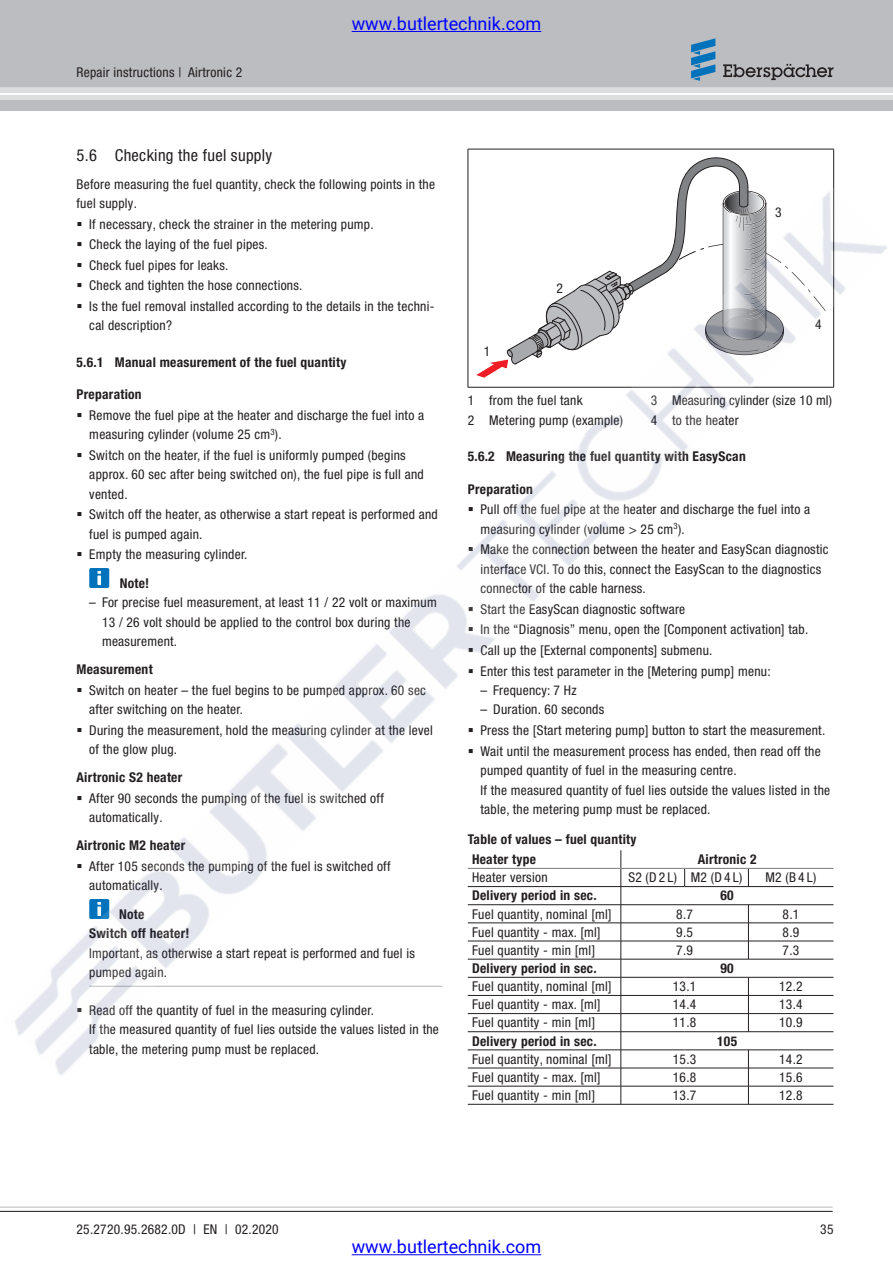
<style>
.page{position:relative;width:893px;height:1263px;background:#fff}
.page>*{position:absolute;margin:0;border:0;box-sizing:border-box;transform-origin:0 0}
.t1{font:18px "Roboto";color:#00f}
.t2{font:condensed 16.5px "Helvetica Neue LTW1 G";letter-spacing:.02em;color:#231f20}
.t3{font:condensed 13.5px/20px "Helvetica Neue LTW1 G";letter-spacing:.02em;color:#231f20}
.t4{font:700 condensed 13.5px/19.5px "Helvetica Neue LTW1 G";letter-spacing:.02em;color:#231f20}
</style>
<div class="page">
<hr style="left:833px;top:149px;width:1px;height:238px;background:#231f20">
<hr style="left:468px;top:149px;width:183px;height:1px;background:#231f20">
<hr style="left:468px;top:149px;width:1px;height:238px;background:#231f20">
<hr style="left:651px;top:149px;width:183px;height:1px;background:#231f20">
<svg style="left:475px;top:148px;width:350px;height:39px"></svg>
<hr style="left:468px;top:1086px;width:217px;height:1px;background:#231f20">
<svg style="left:620px;top:1076px;width:1px;height:28px"></svg>
<hr style="left:685px;top:1086px;width:148px;height:1px;background:#231f20">
<svg style="left:748px;top:1076px;width:1px;height:28px"></svg>
<hr style="left:468px;top:1104px;width:365px;height:1px;background:#231f20">
<div style="left:0;top:0;width:893px;height:111px;background:#bcbdc0"></div>
<svg style="left:0;top:87px;width:893px;height:13px;background:#dedfe1"></svg>
<hr style="left:0;top:93px;width:893px;height:1px;background:#fff">
<svg style="left:723px;top:64px;width:110px;height:16px"></svg>
<svg style="left:691px;top:38px;width:24px;height:43px"></svg>
<hr style="left:0;top:1207px;width:832px;height:1px;background:#bcbdc0">
<hr style="left:0;top:1211px;width:832px;height:1px;background:#231f20">
<img style="left:15px;top:187px;width:872px;height:889px">
<hr style="left:352px;top:31px;width:189px;height:1px;background:#00f">
<hr style="left:352px;top:1254px;width:189px;height:1px;background:#00f">
<svg style="left:78px;top:222px;width:4px;height:4px"></svg>
<svg style="left:78px;top:242px;width:4px;height:4px"></svg>
<svg style="left:78px;top:263px;width:4px;height:4px"></svg>
<svg style="left:78px;top:283px;width:4px;height:4px"></svg>
<svg style="left:78px;top:304px;width:4px;height:4px"></svg>
<svg style="left:78px;top:413px;width:4px;height:4px"></svg>
<svg style="left:78px;top:453px;width:4px;height:4px"></svg>
<svg style="left:78px;top:513px;width:4px;height:4px"></svg>
<svg style="left:78px;top:553px;width:4px;height:4px"></svg>
<svg style="left:78px;top:688px;width:4px;height:4px"></svg>
<svg style="left:78px;top:728px;width:4px;height:4px"></svg>
<svg style="left:78px;top:796px;width:4px;height:4px"></svg>
<svg style="left:78px;top:864px;width:4px;height:4px"></svg>
<svg style="left:78px;top:1008px;width:4px;height:4px"></svg>
<svg style="left:469px;top:507px;width:4px;height:4px"></svg>
<svg style="left:469px;top:547px;width:4px;height:4px"></svg>
<svg style="left:469px;top:607px;width:4px;height:4px"></svg>
<svg style="left:469px;top:627px;width:4px;height:4px"></svg>
<svg style="left:469px;top:648px;width:4px;height:4px"></svg>
<svg style="left:469px;top:669px;width:4px;height:4px"></svg>
<svg style="left:469px;top:728px;width:4px;height:4px"></svg>
<svg style="left:469px;top:749px;width:4px;height:4px"></svg>
<p class="t3" style="left:76px;top:63px;width:167px">Repair instructions | Airtronic 2</p>
<h1 class="t1" style="left:352px;top:11px;width:191px">www.butlertechnik.com</h1>
<p class="t2" style="left:76px;top:149px;width:197px">5.6 Checking the fuel supply</p>
<p class="t3" style="left:76px;top:175px;width:360px">Before measuring the fuel quantity, check the following points in the</p>
<p class="t3" style="left:76px;top:195px;width:62px">fuel supply.</p>
<p class="t3" style="left:89px;top:215px;width:286px">If necessary, check the strainer in the metering pump.</p>
<p class="t3" style="left:89px;top:236px;width:180px">Check the laying of the fuel pipes.</p>
<p class="t3" style="left:89px;top:256px;width:141px">Check fuel pipes for leaks.</p>
<p class="t3" style="left:89px;top:277px;width:215px">Check and tighten the hose connections.</p>
<p class="t3" style="left:89px;top:297px;width:347px">Is the fuel removal installed according to the details in the techni-</p>
<p class="t3" style="left:89px;top:317px;width:84px">cal description?</p>
<p class="t4" style="left:77px;top:354px;width:271px">5.6.1 Manual measurement of the fuel quantity</p>
<p class="t4" style="left:77px;top:386px;width:67px">Preparation</p>
<p class="t3" style="left:89px;top:406px;width:350px">Remove the fuel pipe at the heater and discharge the fuel into a measuring cylinder (volume 25 cm<sup>3</sup>).<br>Switch on the heater, if the fuel is uniformly pumped (begins approx. 60 sec after being switched on), the fuel pipe is full and vented.<br>Switch off the heater, as otherwise a start repeat is performed and fuel is pumped again.<br>Empty the measuring cylinder.</p>
<p class="t4" style="left:120px;top:574px;width:31px">Note!</p>
<p class="t3" style="left:102px;top:594px;width:336px;line-height:19.5px;text-indent:-13px">– For precise fuel measurement, at least 11 / 22 volt or maximum<br>13 / 26 volt should be applied to the control box during the measurement.</p>
<p class="t4" style="left:76px;top:661px;width:78px">Measurement</p>
<p class="t3" style="left:89px;top:681px;width:345px">Switch on heater – the fuel begins to be pumped approx. 60 sec after switching on the heater.<br>During the measurement, hold the measuring cylinder at the level of the glow plug.</p>
<p class="t4" style="left:77px;top:769px;width:107px">Airtronic S2 heater</p>
<p class="t3" style="left:89px;top:789px;width:296px;line-height:19.5px">After 90 seconds the pumping of the fuel is switched off automatically.</p>
<p class="t4" style="left:77px;top:837px;width:110px">Airtronic M2 heater</p>
<p class="t3" style="left:89px;top:858px;width:303px;line-height:19.5px">After 105 seconds the pumping of the fuel is switched off automatically.</p>
<p class="t4" style="left:89px;top:905px;width:102px;text-indent:30px">Note<br>Switch off heater!</p>
<p class="t3" style="left:89px;top:944px;width:327px;line-height:19.5px">Important, as otherwise a start repeat is performed and fuel is pumped again.</p>
<p class="t3" style="left:89px;top:1001px;width:351px;line-height:19.5px">Read off the quantity of fuel in the measuring cylinder.<br>If the measured quantity of fuel lies outside the values listed in the table, the metering pump must be replaced.</p>
<p class="t3" style="left:484px;top:343px;width:8px">1</p>
<p class="t3" style="left:556px;top:279px;width:8px">2</p>
<p class="t3" style="left:775px;top:204px;width:8px">3</p>
<p class="t3" style="left:815px;top:315px;width:8px">4</p>
<p class="t3" style="left:468px;top:392px;width:157px;line-height:19.5px">1 from the fuel tank<br>2 Metering pump (example)</p>
<p class="t3" style="left:651px;top:392px;width:183px;line-height:19.5px">3 Measuring cylinder (size 10 ml)<br>4 to the heater</p>
<p class="t4" style="left:468px;top:448px;width:280px">5.6.2 Measuring the fuel quantity with EasyScan</p>
<p class="t4" style="left:468px;top:480px;width:67px">Preparation</p>
<p class="t3" style="left:480px;top:500px;width:350px">Pull off the fuel pipe at the heater and discharge the fuel into a measuring cylinder (volume &gt; 25 cm<sup>3</sup>).<br>Make the connection between the heater and EasyScan diagnostic interface VCI. To do this, connect the EasyScan to the diagnostics connector of the cable harness.<br>Start the EasyScan diagnostic software<br>In the “Diagnosis” menu, open the [Component activation] tab.<br>Call up the [External components] submenu.<br>Enter this test parameter in the [Metering pump] menu:</p>
<p class="t3" style="left:480px;top:681px;width:98px">– Frequency: 7 Hz</p>
<p class="t3" style="left:480px;top:701px;width:351px">– Duration. 60 seconds<br>Press the [Start metering pump] button to start the measurement.<br>Wait until the measurement process has ended, then read off the pumped quantity of fuel in the measuring centre.<br>If the measured quantity of fuel lies outside the values listed in the table, the metering pump must be replaced.</p>
<p class="t4" style="left:472px;top:831px;width:166px;line-height:20px;text-indent:-4px">Table of values – fuel quantity<br>Heater type</p>
<p class="t4" style="left:698px;top:851px;width:60px">Airtronic 2</p>
<p class="t3" style="left:472px;top:869px;width:77px">Heater version</p>
<p class="t3" style="left:628px;top:869px;width:115px">S2 (D 2 L) M2 (D 4 L)</p>
<p class="t3" style="left:765px;top:869px;width:53px">M2 (B 4 L)</p>
<p class="t4" style="left:472px;top:887px;width:126px">Delivery period in sec.</p>
<p class="t4" style="left:720px;top:887px;width:15px">60</p>
<p class="t3" style="left:472px;top:905px;width:141px">Fuel quantity, nominal [ml]</p>
<p class="t3" style="left:676px;top:905px;width:18px">8.7</p>
<p class="t3" style="left:782px;top:905px;width:18px">8.1</p>
<p class="t3" style="left:472px;top:923px;width:130px">Fuel quantity - max. [ml]</p>
<p class="t3" style="left:676px;top:923px;width:18px">9.5</p>
<p class="t3" style="left:782px;top:923px;width:18px">8.9</p>
<p class="t3" style="left:472px;top:941px;width:125px">Fuel quantity - min [ml]</p>
<p class="t3" style="left:676px;top:941px;width:18px">7.9</p>
<p class="t3" style="left:782px;top:941px;width:18px">7.3</p>
<p class="t4" style="left:472px;top:960px;width:126px">Delivery period in sec.</p>
<p class="t4" style="left:720px;top:960px;width:15px">90</p>
<p class="t3" style="left:472px;top:978px;width:141px">Fuel quantity, nominal [ml]</p>
<p class="t3" style="left:673px;top:978px;width:25px">13.1</p>
<p class="t3" style="left:779px;top:978px;width:25px">12.2</p>
<p class="t3" style="left:472px;top:996px;width:130px">Fuel quantity - max. [ml]</p>
<p class="t3" style="left:673px;top:996px;width:25px">14.4</p>
<p class="t3" style="left:779px;top:996px;width:25px">13.4</p>
<p class="t3" style="left:472px;top:1014px;width:125px">Fuel quantity - min [ml]</p>
<p class="t3" style="left:673px;top:1014px;width:25px">11.8</p>
<p class="t3" style="left:779px;top:1014px;width:25px">10.9</p>
<p class="t4" style="left:472px;top:1032px;width:126px">Delivery period in sec.</p>
<p class="t4" style="left:717px;top:1032px;width:21px">105</p>
<p class="t3" style="left:472px;top:1050px;width:141px">Fuel quantity, nominal [ml]</p>
<p class="t3" style="left:673px;top:1050px;width:25px">15.3</p>
<p class="t3" style="left:779px;top:1050px;width:25px">14.2</p>
<p class="t3" style="left:472px;top:1068px;width:130px">Fuel quantity - max. [ml]</p>
<p class="t3" style="left:673px;top:1068px;width:25px">16.8</p>
<p class="t3" style="left:779px;top:1068px;width:25px">15.6</p>
<p class="t3" style="left:472px;top:1086px;width:125px">Fuel quantity - min [ml]</p>
<p class="t3" style="left:673px;top:1086px;width:25px">13.7</p>
<p class="t3" style="left:779px;top:1086px;width:25px">12.8</p>
<p class="t3" style="left:76px;top:1221px;width:204px">25.2720.95.2682.0D | EN | 02.2020</p>
<p class="t3" style="left:820px;top:1221px;width:15px">35</p>
<h1 class="t1" style="left:352px;top:1234px;width:191px">www.butlertechnik.com</h1>
</div>
